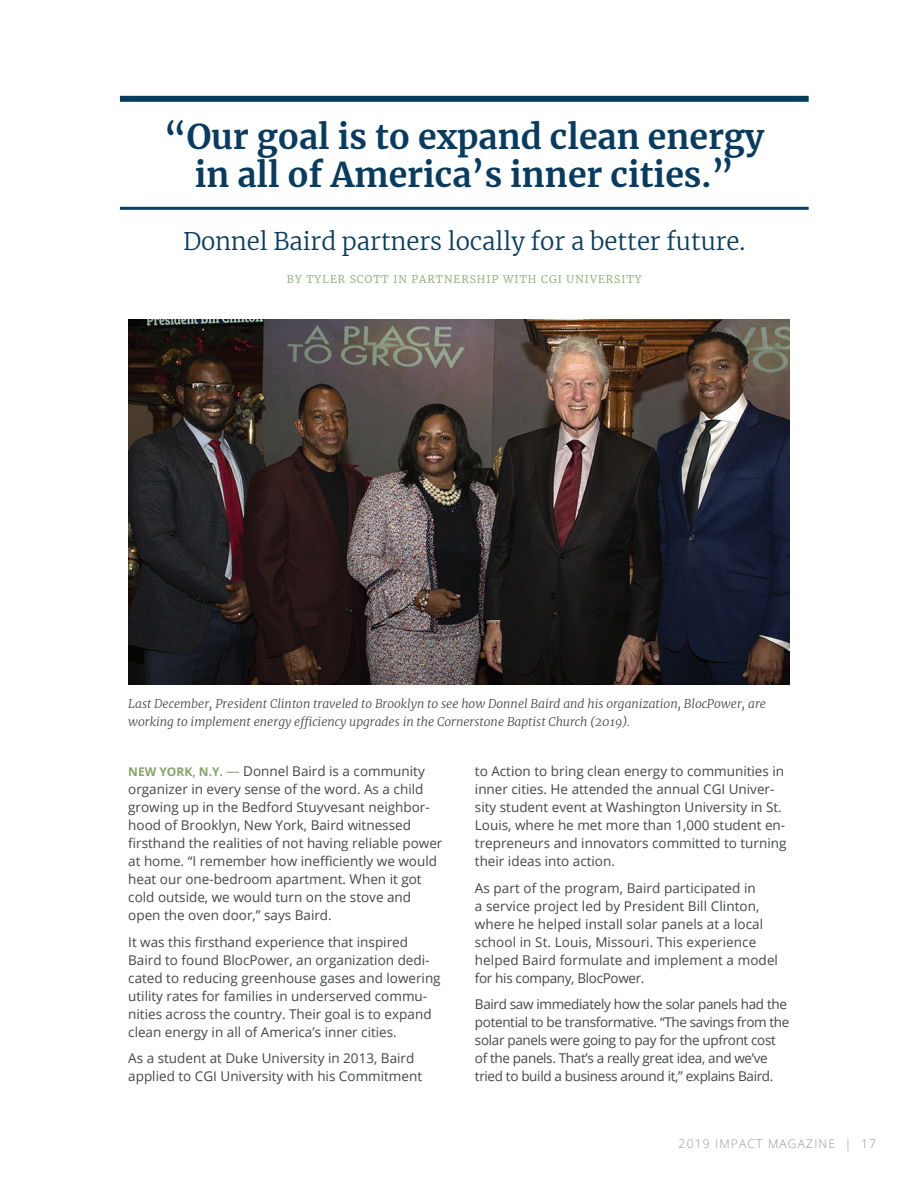
<style>
.page{position:relative;width:918px;height:1188px;background:#fff}
.page>*{position:absolute;margin:0;border:0;box-sizing:border-box;transform-origin:0 0}
.t1{font:700 33.75px/37.5px "Merriweather";color:#083b60;text-align:center}
.t2{font:300 24px "Merriweather";color:#083b60}
.t3{font:13.5px/18px "Open Sans";color:#454647}
.t4{font:13.5px/18px "Open Sans";letter-spacing:-.025em;color:#454647}
.t5{font:italic 300 12px/18px "Merriweather";color:#454647}
.t6{font:300 12px "Open Sans";letter-spacing:.1em;color:#939598}
.t7{font:300 10.5px "Merriweather";letter-spacing:.1em;color:#82a768}
.s1{font-weight:700;font-size:12px;color:#82a768}
.s2{color:#82a768}
</style>
<div class="page">
<div style="left:120px;top:96px;width:689px;height:6px;background:#083b60"></div>
<hr style="left:120px;top:207px;width:689px;height:3px;background:#083b60">
<img style="left:128px;top:320px;width:662px;height:364px">
<h1 class="t1" style="left:164px;top:117px;width:602px">“Our goal is to expand clean energy in all of America’s inner cities.”</h1>
<h2 class="t2" style="left:183px;top:224px;width:564px">Donnel Baird partners locally for a better future.</h2>
<p class="t7" style="left:287px;top:272px;width:356px">BY TYLER SCOTT IN PARTNERSHIP WITH CGI UNIVERSITY</p>
<p class="t5" style="left:128px;top:694px;width:639px">Last December, President Clinton traveled to Brooklyn to see how Donnel Baird and his organization, BlocPower, are working to implement energy efficiency upgrades in the Cornerstone Baptist Church (2019).</p>
<p class="t3" style="left:128px;top:762px;width:316px"><span class="s1">NEW YORK, N.Y.</span> <span class="s2">—</span> Donnel Baird is a community organizer in every sense of the word. As a child growing up in the Bedford Stuyvesant neighbor&shy;hood of Brooklyn, New York, Baird witnessed firsthand the realities of not having reliable power at home. “I remember how inefficiently we would heat our one-bedroom apartment. When it got cold outside, we would turn on the stove and open the oven door,” says Baird.</p>
<p class="t3" style="left:128px;top:933px;width:314px">It was this firsthand experience that inspired Baird to found BlocPower, an organization dedi&shy;cated to reducing greenhouse gases and lowering utility rates for families in underserved commu&shy;nities across the country. Their goal is to expand clean energy in all of America’s inner cities.</p>
<p class="t3" style="left:128px;top:1049px;width:295px">As a student at Duke University in 2013, Baird applied to CGI University with his Commitment</p>
<p class="t3" style="left:475px;top:762px;width:313px">to Action to bring clean energy to communities in inner cities. He attended the annual CGI Univer&shy;sity student event at Washington University in St.<br>Louis, where he met more than 1,000 student en&shy;trepreneurs and innovators committed to turning their ideas into action.</p>
<p class="t3" style="left:475px;top:878px;width:305px">As part of the program, Baird participated in<br>a service project led by President Bill Clinton, where he helped install solar panels at a local school in St. Louis, Missouri. This experience helped Baird formulate and implement a model for his company, BlocPower.</p>
<p class="t4" style="left:475px;top:995px;width:316px">Baird saw immediately how the solar panels had the potential to be transformative. “The savings from the solar panels were going to pay for the upfront cost of the panels. That’s a really great idea, and we’ve tried to build a business around it,” explains Baird.</p>
<p class="t6" style="left:679px;top:1135px;width:199px">2019 IMPACT MAGAZINE | 17</p>
</div>
